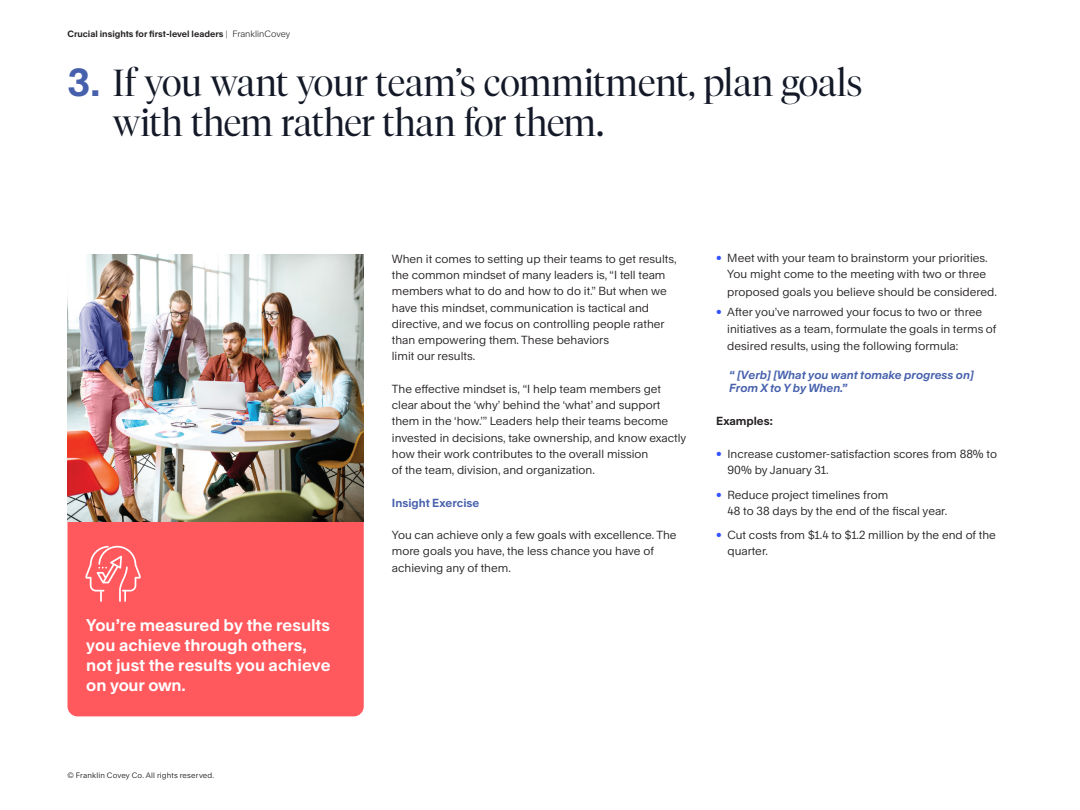
<style>
.page{position:relative;width:1080px;height:810px;background:#fff}
.page>*{position:absolute;margin:0;border:0;box-sizing:border-box;transform-origin:0 0}
.T_-_H3_Running_Page{font:300 37.5px/40px "Tiempos Fine";letter-spacing:-.005em;color:#141928}
.T_-_Callouts_smaller{font:700 16.25px/20px "Rand";color:#fff}
.T_-_Body_copy{font:11.25px/16.2px "Rand";color:#231f20}
.T_-_Body_Copy_Indent{font:11.25px/16.2px "Rand";color:#231f20;text-align:right}
.T_-_Body_Copy_Indent-2{font:italic 700 11.25px/13.5px "Rand";color:#4660ac}
.T_-_Body_copy-2{font:700 11.25px "Rand";color:#4660ac}
.T_-_Body_copy_Bold{font:700 11.25px "Rand";color:#231f20}
.t1{font:700 8.75px "Rand";color:#231f20}
.t2{font:7.5px "Rand";letter-spacing:.02em;color:#231f20}
.s1{font-weight:300}
.s2{font-family:"Rand";font-weight:700;color:#4660ac}
.s3{font-weight:700;color:#3253ff}
</style>
<div class="page">
<div style="left:68px;top:521px;width:296px;height:195px;background:#ff585d"></div>
<img style="left:68px;top:255px;width:296px;height:266px">
<svg style="left:85px;top:546px;width:56px;height:56px;background:#ff7579"></svg>
<p class="t1" style="left:68px;top:27px;width:224px">Crucial insights for first-level leaders <span class="s1">| FranklinCovey</span></p>
<h3 class="T_-_H3_Running_Page" style="left:112px;top:62px;width:752px;text-indent:-45px"><span class="s2">3.</span> If you want your team’s commitment, plan goals with them rather than for them.</h3>
<p class="T_-_Callouts_smaller" style="left:86px;top:613px;width:246px">You’re measured by the results you achieve through others, not just the results you achieve on your own.</p>
<p class="t2" style="left:68px;top:769px;width:148px">© Franklin Covey Co. All rights reserved.</p>
<p class="T_-_Body_copy" style="left:392px;top:250px;width:286px">When it comes to setting up their teams to get results, the common mindset of many leaders is, “I tell team members what to do and how to do it.” But when we have this mindset, communication is tactical and directive, and we focus on controlling people rather than empowering them. These behaviors<br>limit our results.</p>
<p class="T_-_Body_copy" style="left:392px;top:380px;width:296px">The effective mindset is, “I help team members get clear about the ‘why’ behind the ‘what’ and support them in the ‘how.’” Leaders help their teams become invested in decisions, take ownership, and know exactly how their work contributes to the overall mission<br>of the team, division, and organization.</p>
<p class="T_-_Body_copy-2" style="left:392px;top:494px;width:89px">Insight Exercise</p>
<p class="T_-_Body_copy" style="left:392px;top:526px;width:286px">You can achieve only a few goals with excellence. The more goals you have, the less chance you have of achieving any of them.</p>
<p class="T_-_Body_Copy_Indent" style="left:716px;top:249px;width:273px"><span class="s3">•</span> Meet with your team to brainstorm your priorities.<br>You might come to the meeting with two or three</p>
<p class="T_-_Body_Copy_Indent" style="left:727px;top:282px;width:271px">proposed goals you believe should be considered.</p>
<p class="T_-_Body_Copy_Indent" style="left:727px;top:303px;width:271px;text-align:left;text-indent:-11px"><span class="s3">•</span> After you’ve narrowed your focus to two or three initiatives as a team, formulate the goals in terms of</p>
<p class="T_-_Body_Copy_Indent" style="left:727px;top:337px;width:233px">desired results, using the following formula:</p>
<p class="T_-_Body_Copy_Indent-2" style="left:729px;top:367px;width:246px">“ [Verb] [What you want tomake progress on]<br>From X to Y by When.”</p>
<p class="T_-_Body_copy_Bold" style="left:716px;top:412px;width:58px">Examples:</p>
<p class="T_-_Body_copy" style="left:728px;top:445px;width:271px;text-indent:-11px"><span class="s3">•</span> Increase customer-satisfaction scores from 88% to<br>90% by January 31.</p>
<p class="T_-_Body_copy" style="left:728px;top:485px;width:221px;text-indent:-11px"><span class="s3">•</span> Reduce project timelines from<br>48 to 38 days by the end of the fiscal year.</p>
<p class="T_-_Body_copy" style="left:728px;top:526px;width:270px;text-indent:-11px"><span class="s3">•</span> Cut costs from $1.4 to $1.2 million by the end of the quarter.</p>
</div>
